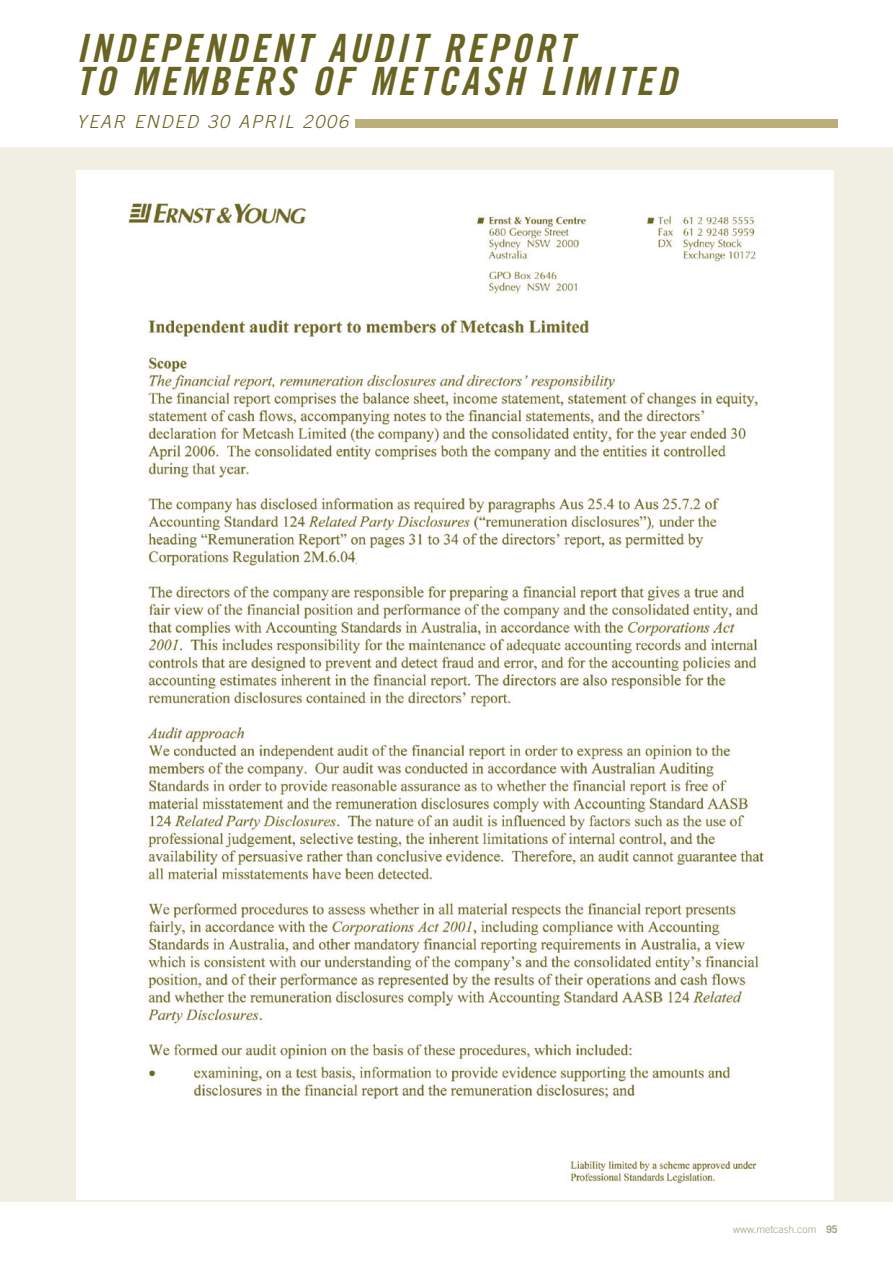
<style>
.page{position:relative;width:893px;height:1263px;background:#fff}
.page>*{position:absolute;margin:0;border:0;box-sizing:border-box;transform-origin:0 0}
.t1{font:39px/33px "Trade Gothic Bold Cond Twenty Obl";letter-spacing:.1em;color:#696421}
.t2{font:italic 300 18px "Trade Gothic";letter-spacing:.1em;color:#696421}
.t3{font:300 10.5px "Trade Gothic";color:#a5a27a}
.s1{font-weight:700}
</style>
<div class="page">
<div style="left:0;top:147px;width:893px;height:1054px;background:#f1efe4"></div>
<div style="left:355px;top:119px;width:483px;height:9px;background:#bbae78"></div>
<img style="left:77px;top:170px;width:757px;height:1029px">
<p class="t1" style="left:77px;top:31px;width:601px">INDEPENDENT AUDIT REPORT<br>TO MEMBERS OF METCASH LIMITED</p>
<p class="t2" style="left:77px;top:110px;width:273px">YEAR ENDED 30 APRIL 2006</p>
<p class="t3" style="left:733px;top:1223px;width:106px">www.metcash.com <span class="s1">95</span></p>
</div>
